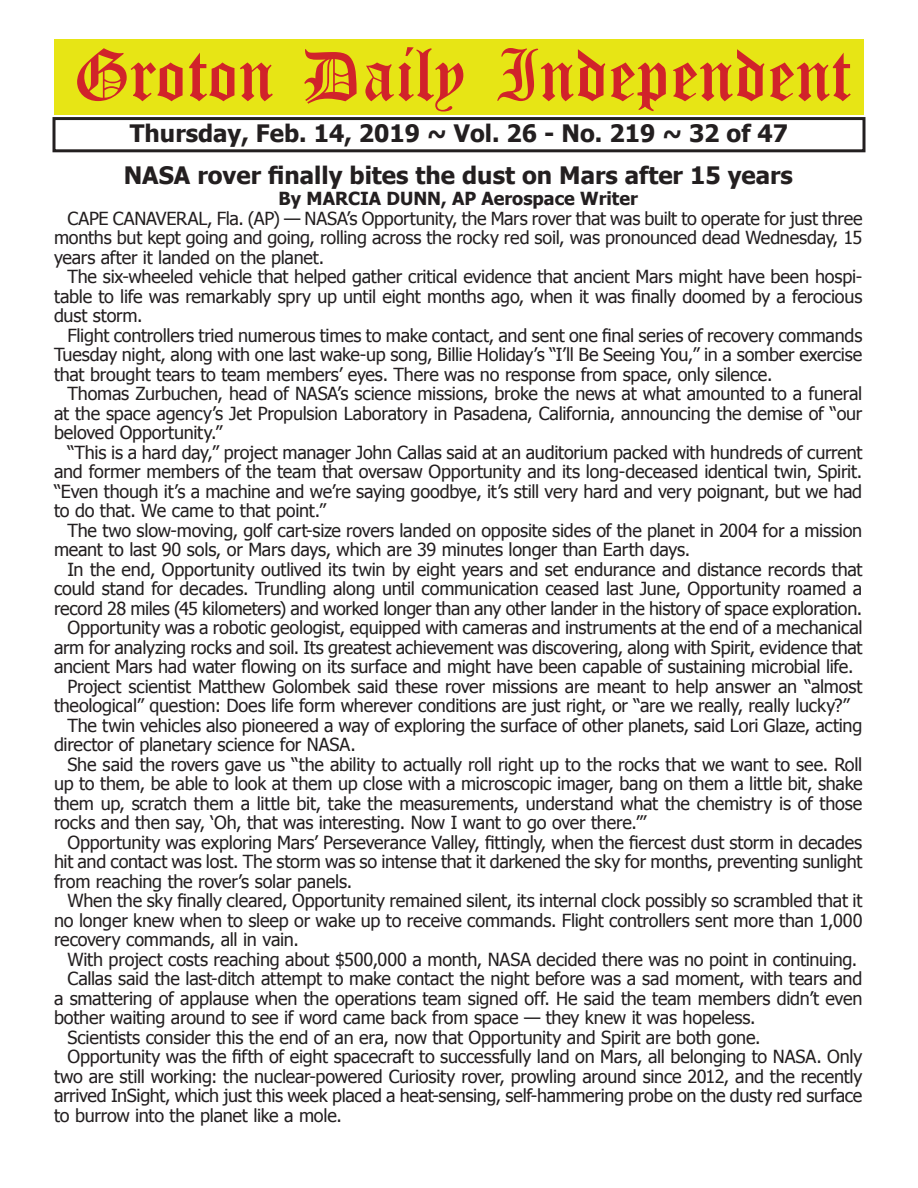
<style>
.page{position:relative;width:918px;height:1188px;background:#fff}
.page>*{position:absolute;margin:0;border:0;box-sizing:border-box;transform-origin:0 0}
.t1{font:54px "Old English Five";color:#d1232a}
.t2{font:700 24px "Tahoma";color:#231f20}
.t3{font:18px/19.5px "Tahoma";letter-spacing:-.015em;color:#231f20;text-align:justify}
.t4{font:700 18px "Tahoma";color:#231f20}
</style>
<div class="page">
<div style="left:52px;top:117px;width:814px;height:35px;border:3px solid #231f20"></div>
<div style="left:54px;top:40px;width:810px;height:75px;background:#e7e515"></div>
<h1 class="t1" style="left:73px;top:50px;width:779px">Groton Daily Independent</h1>
<h2 class="t2" style="left:130px;top:116px;width:660px">Thursday, Feb. 14, 2019 ~ Vol. 26 - No. 219 ~ 32 of 47</h2>
<h2 class="t2" style="left:124px;top:158px;width:671px">NASA rover finally bites the dust on Mars after 15 years</h2>
<p class="t4" style="left:279px;top:186px;width:361px">By MARCIA DUNN, AP Aerospace Writer</p>
<p class="t3" style="left:54px;top:208px;width:810px;text-indent:14px">CAPE CANAVERAL, Fla. (AP) — NASA’s Opportunity, the Mars rover that was built to operate for just three months but kept going and going, rolling across the rocky red soil, was pronounced dead Wednesday, 15 years after it landed on the planet.</p>
<p class="t3" style="left:54px;top:266px;width:810px;text-indent:14px">The six-wheeled vehicle that helped gather critical evidence that ancient Mars might have been hospi&shy;table to life was remarkably spry up until eight months ago, when it was finally doomed by a ferocious dust storm.</p>
<p class="t3" style="left:54px;top:325px;width:810px;text-indent:14px">Flight controllers tried numerous times to make contact, and sent one final series of recovery commands Tuesday night, along with one last wake-up song, Billie Holiday’s “I’ll Be Seeing You,” in a somber exercise that brought tears to team members’ eyes. There was no response from space, only silence.</p>
<p class="t3" style="left:54px;top:383px;width:810px;text-indent:14px">Thomas Zurbuchen, head of NASA’s science missions, broke the news at what amounted to a funeral at the space agency’s Jet Propulsion Laboratory in Pasadena, California, announcing the demise of “our beloved Opportunity.”</p>
<p class="t3" style="left:54px;top:442px;width:810px;text-indent:14px">“This is a hard day,” project manager John Callas said at an auditorium packed with hundreds of current and former members of the team that oversaw Opportunity and its long-deceased identical twin, Spirit. “Even though it’s a machine and we’re saying goodbye, it’s still very hard and very poignant, but we had to do that. We came to that point.”</p>
<p class="t3" style="left:54px;top:520px;width:810px;text-indent:14px">The two slow-moving, golf cart-size rovers landed on opposite sides of the planet in 2004 for a mission meant to last 90 sols, or Mars days, which are 39 minutes longer than Earth days.</p>
<p class="t3" style="left:68px;top:559px;width:797px">In the end, Opportunity outlived its twin by eight years and set endurance and distance records that</p>
<p class="t3" style="left:54px;top:578px;width:810px">could stand for decades. Trundling along until communication ceased last June, Opportunity roamed a</p>
<p class="t3" style="left:54px;top:598px;width:810px">record 28 miles (45 kilometers) and worked longer than any other lander in the history of space exploration.</p>
<p class="t3" style="left:68px;top:617px;width:797px">Opportunity was a robotic geologist, equipped with cameras and instruments at the end of a mechanical</p>
<p class="t3" style="left:54px;top:637px;width:810px">arm for analyzing rocks and soil. Its greatest achievement was discovering, along with Spirit, evidence that</p>
<p class="t3" style="left:54px;top:656px;width:801px">ancient Mars had water flowing on its surface and might have been capable of sustaining microbial life.</p>
<p class="t3" style="left:68px;top:676px;width:796px">Project scientist Matthew Golombek said these rover missions are meant to help answer an “almost</p>
<p class="t3" style="left:54px;top:695px;width:797px">theological” question: Does life form wherever conditions are just right, or “are we really, really lucky?”</p>
<p class="t3" style="left:68px;top:715px;width:796px">The twin vehicles also pioneered a way of exploring the surface of other planets, said Lori Glaze, acting</p>
<p class="t3" style="left:54px;top:734px;width:303px">director of planetary science for NASA.</p>
<p class="t3" style="left:68px;top:754px;width:796px">She said the rovers gave us “the ability to actually roll right up to the rocks that we want to see. Roll</p>
<p class="t3" style="left:54px;top:773px;width:810px">up to them, be able to look at them up close with a microscopic imager, bang on them a little bit, shake</p>
<p class="t3" style="left:54px;top:793px;width:810px">them up, scratch them a little bit, take the measurements, understand what the chemistry is of those</p>
<p class="t3" style="left:54px;top:812px;width:594px">rocks and then say, ‘Oh, that was interesting. Now I want to go over there.’”</p>
<p class="t3" style="left:68px;top:832px;width:796px">Opportunity was exploring Mars’ Perseverance Valley, fittingly, when the fiercest dust storm in decades</p>
<p class="t3" style="left:54px;top:851px;width:810px">hit and contact was lost. The storm was so intense that it darkened the sky for months, preventing sunlight</p>
<p class="t3" style="left:54px;top:871px;width:300px">from reaching the rover’s solar panels.</p>
<p class="t3" style="left:68px;top:890px;width:796px">When the sky finally cleared, Opportunity remained silent, its internal clock possibly so scrambled that it</p>
<p class="t3" style="left:54px;top:910px;width:810px">no longer knew when to sleep or wake up to receive commands. Flight controllers sent more than 1,000</p>
<p class="t3" style="left:54px;top:929px;width:246px">recovery commands, all in vain.</p>
<p class="t3" style="left:68px;top:949px;width:791px">With project costs reaching about $500,000 a month, NASA decided there was no point in continuing.</p>
<p class="t3" style="left:68px;top:968px;width:796px">Callas said the last-ditch attempt to make contact the night before was a sad moment, with tears and</p>
<p class="t3" style="left:54px;top:988px;width:810px">a smattering of applause when the operations team signed off. He said the team members didn’t even</p>
<p class="t3" style="left:54px;top:1007px;width:703px">bother waiting around to see if word came back from space — they knew it was hopeless.</p>
<p class="t3" style="left:68px;top:1027px;width:695px">Scientists consider this the end of an era, now that Opportunity and Spirit are both gone.</p>
<p class="t3" style="left:68px;top:1046px;width:796px">Opportunity was the fifth of eight spacecraft to successfully land on Mars, all belonging to NASA. Only</p>
<p class="t3" style="left:54px;top:1066px;width:810px">two are still working: the nuclear-powered Curiosity rover, prowling around since 2012, and the recently</p>
<p class="t3" style="left:54px;top:1085px;width:810px">arrived InSight, which just this week placed a heat-sensing, self-hammering probe on the dusty red surface</p>
<p class="t3" style="left:54px;top:1105px;width:289px">to burrow into the planet like a mole.</p>
</div>
